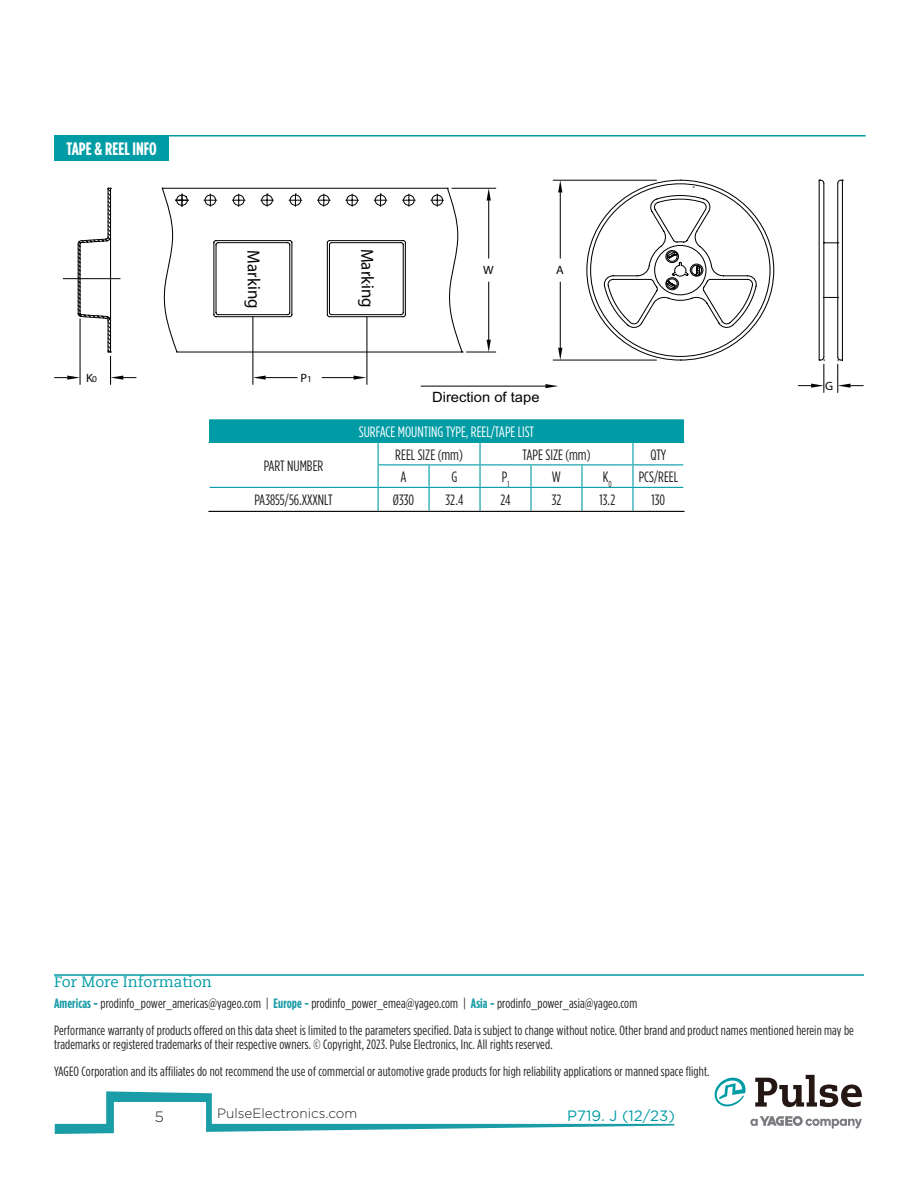
<style>
.page{position:relative;width:918px;height:1188px;background:#fff}
.page>*{position:absolute;margin:0;border:0;box-sizing:border-box;transform-origin:0 0}
.t1{font:700 18px "Gotham Condensed";color:#fff}
.t2{font:17.7px "Myriad Pro";color:#040503;scale:.96 1}
.t3{font:15px "Gotham Condensed";color:#231f20}
.t4{font:15px "Gotham Condensed";color:#fff}
.t5{font:15px "Caecilia LT Std";color:#009ca6}
.t6{font:15px "Gotham";color:#009ca6}
.t7{font:300 15px "Gotham";color:#231f20}
.t8{font:14.25px "Arial";color:#040503;scale:1.04 1}
.t9{font:13.5px/27px "Gotham Condensed";letter-spacing:.01em;color:#231f20}
.t10{font:300 13.5px "Gotham";color:#231f20}
.t11{font:12px "Myriad Pro";color:#040503;scale:1.04 1}
.t12{font:9px "Myriad Pro";color:#040503;scale:1.04 1}
.s1{font-size:9px}
.s2{font-weight:700;color:#1a9da7}
</style>
<div class="page">
<hr style="left:54px;top:974px;width:810px;height:2px;background:#009ca6">
<svg style="left:750px;top:1116px;width:112px;height:13px"></svg>
<svg style="left:755px;top:1075px;width:107px;height:32px"></svg>
<svg style="left:715px;top:1077px;width:31px;height:30px"></svg>
<svg style="left:55px;top:1091px;width:619px;height:43px"></svg>
<div style="left:209px;top:420px;width:475px;height:22px;background:#009ca6"></div>
<hr style="left:208px;top:442px;width:170px;height:1px;background:#009ca6">
<hr style="left:633px;top:442px;width:51px;height:1px;background:#009ca6">
<hr style="left:633px;top:464px;width:50px;height:1px;background:#009ca6">
<hr style="left:633px;top:487px;width:50px;height:1px;background:#009ca6">
<hr style="left:378px;top:487px;width:51px;height:1px;background:#009ca6">
<hr style="left:429px;top:487px;width:51px;height:1px;background:#009ca6">
<hr style="left:480px;top:487px;width:51px;height:1px;background:#009ca6">
<hr style="left:531px;top:487px;width:51px;height:1px;background:#009ca6">
<hr style="left:582px;top:487px;width:51px;height:1px;background:#009ca6">
<hr style="left:210px;top:487px;width:168px;height:1px;background:#009ca6">
<hr style="left:378px;top:442px;width:51px;height:1px;background:#009ca6">
<hr style="left:429px;top:442px;width:51px;height:1px;background:#009ca6">
<hr style="left:480px;top:442px;width:51px;height:1px;background:#009ca6">
<hr style="left:531px;top:442px;width:51px;height:1px;background:#009ca6">
<hr style="left:582px;top:442px;width:51px;height:1px;background:#009ca6">
<hr style="left:378px;top:464px;width:51px;height:1px;background:#009ca6">
<hr style="left:429px;top:464px;width:51px;height:1px;background:#009ca6">
<hr style="left:480px;top:464px;width:51px;height:1px;background:#009ca6">
<hr style="left:531px;top:464px;width:51px;height:1px;background:#009ca6">
<hr style="left:582px;top:464px;width:51px;height:1px;background:#009ca6">
<hr style="left:209px;top:419px;width:169px;height:1px;background:#009ca6">
<hr style="left:378px;top:419px;width:51px;height:1px;background:#009ca6">
<hr style="left:429px;top:419px;width:51px;height:1px;background:#009ca6">
<hr style="left:480px;top:419px;width:51px;height:1px;background:#009ca6">
<hr style="left:531px;top:419px;width:51px;height:1px;background:#009ca6">
<hr style="left:582px;top:419px;width:51px;height:1px;background:#009ca6">
<hr style="left:633px;top:419px;width:51px;height:1px;background:#009ca6">
<hr style="left:479px;top:443px;width:2px;height:21px;background:#009ca6">
<hr style="left:632px;top:443px;width:2px;height:21px;background:#009ca6">
<hr style="left:479px;top:465px;width:2px;height:22px;background:#009ca6">
<hr style="left:530px;top:465px;width:2px;height:22px;background:#009ca6">
<hr style="left:581px;top:465px;width:2px;height:22px;background:#009ca6">
<hr style="left:632px;top:465px;width:2px;height:22px;background:#009ca6">
<svg style="left:378px;top:443px;width:1px;height:68px"></svg>
<svg style="left:429px;top:465px;width:1px;height:46px"></svg>
<hr style="left:479px;top:488px;width:2px;height:23px;background:#009ca6">
<hr style="left:530px;top:488px;width:2px;height:23px;background:#009ca6">
<hr style="left:581px;top:488px;width:2px;height:23px;background:#009ca6">
<hr style="left:632px;top:488px;width:2px;height:23px;background:#009ca6">
<hr style="left:208px;top:511px;width:170px;height:1px;background:#000">
<hr style="left:378px;top:511px;width:51px;height:1px;background:#000">
<hr style="left:429px;top:511px;width:51px;height:1px;background:#000">
<hr style="left:480px;top:511px;width:51px;height:1px;background:#000">
<hr style="left:531px;top:511px;width:51px;height:1px;background:#000">
<hr style="left:582px;top:511px;width:51px;height:1px;background:#000">
<hr style="left:633px;top:511px;width:51px;height:1px;background:#000">
<div style="left:54px;top:135px;width:115px;height:25px;background:#009ca6"></div>
<hr style="left:166px;top:135px;width:700px;height:1px;background:#009ca6">
<svg style="left:63px;top:278px;width:14px;height:1px"></svg>
<svg style="left:77px;top:180px;width:588px;height:181px"></svg>
<svg style="left:204px;top:194px;width:13px;height:12px"></svg>
<svg style="left:232px;top:194px;width:13px;height:12px"></svg>
<svg style="left:317px;top:194px;width:13px;height:12px"></svg>
<svg style="left:346px;top:194px;width:13px;height:12px"></svg>
<svg style="left:403px;top:194px;width:12px;height:12px"></svg>
<svg style="left:176px;top:194px;width:12px;height:12px"></svg>
<hr style="left:252px;top:317px;width:1px;height:67px;background:#040503">
<hr style="left:366px;top:317px;width:1px;height:67px;background:#040503">
<hr style="left:266px;top:377px;width:31px;height:1px;background:#040503">
<hr style="left:322px;top:377px;width:32px;height:1px;background:#040503">
<svg style="left:253px;top:376px;width:13px;height:4px"></svg>
<svg style="left:354px;top:376px;width:12px;height:4px"></svg>
<svg style="left:374px;top:194px;width:13px;height:12px"></svg>
<svg style="left:289px;top:194px;width:13px;height:12px"></svg>
<svg style="left:261px;top:194px;width:12px;height:12px"></svg>
<svg style="left:431px;top:188px;width:17px;height:18px"></svg>
<hr style="left:452px;top:188px;width:44px;height:1px;background:#040503">
<hr style="left:488px;top:201px;width:1px;height:57px;background:#040503">
<hr style="left:488px;top:282px;width:1px;height:58px;background:#040503">
<svg style="left:487px;top:188px;width:4px;height:13px"></svg>
<svg style="left:462px;top:340px;width:34px;height:13px"></svg>
<hr style="left:80px;top:319px;width:1px;height:65px;background:#040503">
<svg style="left:55px;top:376px;width:25px;height:4px"></svg>
<svg style="left:110px;top:352px;width:26px;height:32px"></svg>
<hr style="left:553px;top:180px;width:103px;height:1px;background:#040503">
<hr style="left:553px;top:360px;width:103px;height:1px;background:#040503">
<hr style="left:560px;top:192px;width:1px;height:66px;background:#040503">
<hr style="left:560px;top:282px;width:1px;height:66px;background:#040503">
<svg style="left:558px;top:180px;width:4px;height:12px"></svg>
<svg style="left:558px;top:348px;width:4px;height:12px"></svg>
<svg style="left:665px;top:180px;width:198px;height:212px"></svg>
<hr style="left:421px;top:386px;width:124px;height:1px;background:#040503">
<svg style="left:545px;top:384px;width:13px;height:4px"></svg>
<p class="t1" style="left:66px;top:138px;width:92px">TAPE &amp; REEL INFO</p>
<p class="t2" style="left:264px;top:250px;width:63px;rotate:89deg">Marking</p>
<p class="t2" style="left:378px;top:248px;width:63px;rotate:89deg">Marking</p>
<p class="t11" style="left:483px;top:263px;width:12px">W</p>
<p class="t11" style="left:556px;top:263px;width:9px">A</p>
<p class="t11" style="left:301px;top:370px;width:8px">P</p>
<p class="t11" style="left:86px;top:370px;width:12px">K<span class="s1">0</span></p>
<p class="t12" style="left:307px;top:373px;width:6px">1</p>
<p class="t8" style="left:432px;top:388px;width:105px">Direction of tape</p>
<p class="t4" style="left:359px;top:423px;width:177px">SURFACE MOUNTING TYPE, REEL/TAPE LIST</p>
<p class="t3" style="left:264px;top:457px;width:61px">PART NUMBER</p>
<p class="t3" style="left:395px;top:446px;width:69px">REEL SIZE (mm)</p>
<p class="t3" style="left:522px;top:446px;width:70px">TAPE SIZE (mm)</p>
<p class="t3" style="left:651px;top:446px;width:17px">QTY</p>
<p class="t3" style="left:401px;top:468px;width:8px">A</p>
<p class="t3" style="left:452px;top:468px;width:7px">G</p>
<p class="t3" style="left:502px;top:468px;width:9px">P<sub>1</sub></p>
<p class="t3" style="left:552px;top:468px;width:11px">W</p>
<p class="t3" style="left:603px;top:468px;width:10px">K<sub>0</sub></p>
<p class="t3" style="left:639px;top:468px;width:41px">PCS/REEL</p>
<p class="t3" style="left:254px;top:492px;width:80px">PA3855/56.XXXNLT</p>
<p class="t3" style="left:393px;top:492px;width:23px">Ø330</p>
<p class="t3" style="left:446px;top:492px;width:19px">32.4</p>
<p class="t3" style="left:501px;top:492px;width:11px">24</p>
<p class="t3" style="left:552px;top:492px;width:11px">32</p>
<p class="t3" style="left:600px;top:492px;width:17px">13.2</p>
<p class="t3" style="left:652px;top:492px;width:15px">130</p>
<p class="t11" style="left:825px;top:378px;width:9px">G</p>
<p class="t5" style="left:54px;top:973px;width:159px">For More Information</p>
<p class="t9" style="left:54px;top:990px;width:802px"><span class="s2">Americas -</span> prodinfo_power_americas@yageo.com | <span class="s2">Europe -</span> prodinfo_power_emea@yageo.com | <span class="s2">Asia -</span> prodinfo_power_asia@yageo.com<br>Performance warranty of products offered on this data sheet is limited to the parameters specified. Data is subject to change without notice. Other brand and product names mentioned herein may be</p>
<p class="t9" style="left:54px;top:1030px;width:657px">trademarks or registered trademarks of their respective owners. © Copyright, 2023. Pulse Electronics, Inc. All rights reserved.<br>YAGEO Corporation and its affiliates do not recommend the use of commercial or automotive grade products for high reliability applications or manned space flight.</p>
<p class="t7" style="left:155px;top:1107px;width:11px">5</p>
<p class="t10" style="left:217px;top:1105px;width:142px">PulseElectronics.com</p>
<p class="t6" style="left:567px;top:1106px;width:109px">P719. J (12/23)</p>
</div>
